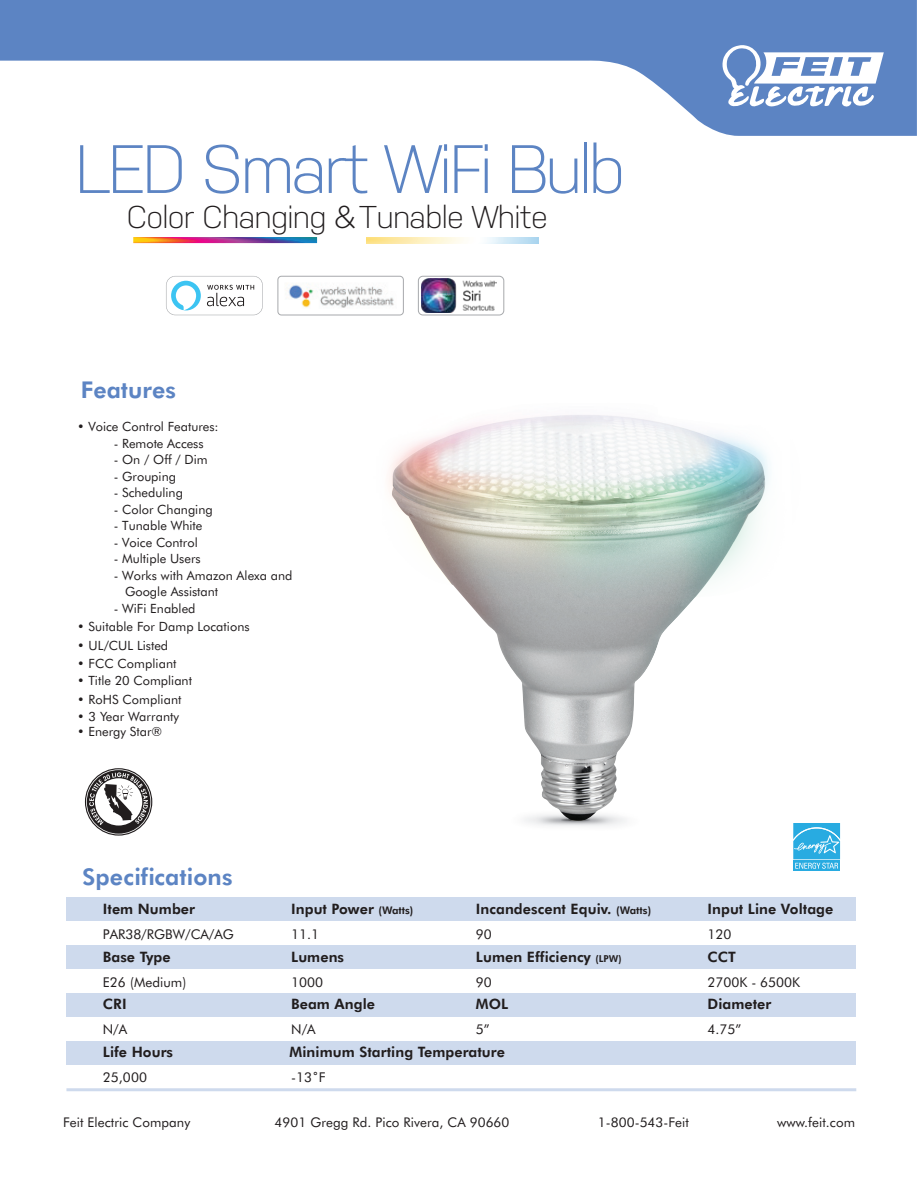
<style>
.page{position:relative;width:918px;height:1188px;background:#fff}
.page>*{position:absolute;margin:0;border:0;box-sizing:border-box;transform-origin:0 0}
.t1{font:300 68.25px "Nudista";letter-spacing:-.05em;color:#5c84c3}
.t2{font:300 31.5px "Nudista";letter-spacing:-.025em;color:#211d1e}
.t3{font:800 23.1px "Futura BT";letter-spacing:.005em;color:#5c84c3}
.t4{font:800 14.4px "Futura BT";letter-spacing:.005em;color:#211d1e}
.t5{font:13.5px "Futura BT";color:#211d1e}
.t6{font:13.35px "Futura BT";letter-spacing:.005em;color:#211d1e}
.t7{font:12.75px/16.5px "Futura BT";color:#211d1e}
.s1{font-family:"Gotham"}
.s2{font-size:10.5px}
.s3{font-size:9.6px}
</style>
<div class="page">
<hr style="left:66px;top:1088px;width:790px;height:3px;background:#5c84c3">
<div style="left:66px;top:897px;width:790px;height:24px;background:#cedaed"></div>
<div style="left:66px;top:945px;width:790px;height:24px;background:#cedaed"></div>
<div style="left:66px;top:993px;width:790px;height:24px;background:#cedaed"></div>
<div style="left:66px;top:1041px;width:790px;height:24px;background:#cedaed"></div>
<svg style="left:0;top:0;width:917px;height:136px;fill:#5c84c3"></svg>
<svg style="left:721px;top:45px;width:163px;height:63px"></svg>
<svg style="left:85px;top:768px;width:67px;height:68px"></svg>
<svg style="left:133px;top:237px;width:184px;height:6px"></svg>
<svg style="left:366px;top:237px;width:172px;height:6px"></svg>
<img style="left:277px;top:275px;width:127px;height:41px">
<div style="left:278px;top:276px;width:126px;height:39px;border:1px solid #a7a9ac;border-radius:4px"></div>
<div style="left:418px;top:276px;width:86px;height:39px;border:1px solid #a7a9ac;border-radius:5px"></div>
<svg style="left:166px;top:276px;width:97px;height:39px"></svg>
<img style="left:421px;top:278px;width:75px;height:35px">
<svg style="left:793px;top:823px;width:48px;height:48px;background:#4eb9e6"></svg>
<img style="left:389px;top:415px;width:380px;height:407px">
<h1 class="t1" style="left:75px;top:130px;width:552px">LED Smart WiFi Bulb</h1>
<h2 class="t2" style="left:127px;top:199px;width:423px">Color Changing <span class="s1">&amp;</span>Tunable White</h2>
<h3 class="t3" style="left:81px;top:376px;width:97px">Features</h3>
<p class="t7" style="left:77px;top:418px;width:143px">• Voice Control Features:</p>
<p class="t7" style="left:114px;top:435px;width:91px">- Remote Access</p>
<p class="t7" style="left:114px;top:452px;width:95px">- On / Off / Dim</p>
<p class="t7" style="left:114px;top:468px;width:64px">- Grouping</p>
<p class="t7" style="left:114px;top:485px;width:71px">- Scheduling</p>
<p class="t7" style="left:114px;top:501px;width:101px">- Color Changing</p>
<p class="t7" style="left:114px;top:518px;width:90px">- Tunable White</p>
<p class="t7" style="left:114px;top:534px;width:85px">- Voice Control</p>
<p class="t7" style="left:114px;top:550px;width:88px">- Multiple Users</p>
<p class="t7" style="left:125px;top:567px;width:169px;text-indent:-11px">- Works with Amazon Alexa and<br>Google Assistant</p>
<p class="t7" style="left:114px;top:600px;width:83px">- WiFi Enabled</p>
<p class="t7" style="left:77px;top:618px;width:174px">• Suitable For Damp Locations</p>
<p class="t7" style="left:77px;top:637px;width:93px">• UL/CUL Listed</p>
<p class="t7" style="left:77px;top:655px;width:101px">• FCC Compliant</p>
<p class="t7" style="left:77px;top:691px;width:106px">• RoHS Compliant</p>
<p class="t7" style="left:77px;top:708px;width:104px">• 3 Year Warranty</p>
<p class="t7" style="left:77px;top:723px;width:86px">• Energy Star®</p>
<p class="t7" style="left:77px;top:672px;width:116px">• Title 20 Compliant</p>
<h3 class="t3" style="left:82px;top:862px;width:152px">Specifications</h3>
<p class="t4" style="left:103px;top:900px;width:94px">Item Number</p>
<p class="t4" style="left:291px;top:900px;width:124px">Input Power <span class="s2">(Watts)</span></p>
<p class="t5" style="left:103px;top:926px;width:133px">PAR38/RGBW/CA/AG</p>
<p class="t5" style="left:291px;top:926px;width:29px">11.1</p>
<p class="t4" style="left:103px;top:948px;width:69px">Base Type</p>
<p class="t4" style="left:291px;top:948px;width:54px">Lumens</p>
<p class="t5" style="left:103px;top:974px;width:85px">E26 (Medium)</p>
<p class="t5" style="left:291px;top:974px;width:33px">1000</p>
<p class="t4" style="left:476px;top:900px;width:177px">Incandescent Equiv. <span class="s2">(Watts)</span></p>
<p class="t5" style="left:476px;top:926px;width:17px">90</p>
<p class="t4" style="left:708px;top:900px;width:127px">Input Line Voltage</p>
<p class="t5" style="left:708px;top:926px;width:26px">120</p>
<p class="t4" style="left:476px;top:948px;width:147px">Lumen Efficiency <span class="s3">(LPW)</span></p>
<p class="t4" style="left:708px;top:948px;width:30px">CCT</p>
<p class="t5" style="left:476px;top:974px;width:17px">90</p>
<p class="t5" style="left:708px;top:974px;width:94px">2700K - 6500K</p>
<p class="t4" style="left:103px;top:995px;width:25px">CRI</p>
<p class="t4" style="left:291px;top:995px;width:85px">Beam Angle</p>
<p class="t4" style="left:708px;top:995px;width:65px">Diameter</p>
<p class="t4" style="left:103px;top:1043px;width:72px">Life Hours</p>
<p class="t5" style="left:103px;top:1069px;width:46px">25,000</p>
<p class="t4" style="left:476px;top:995px;width:34px">MOL</p>
<p class="t4" style="left:290px;top:1043px;width:217px">Minimum Starting Temperature</p>
<p class="t5" style="left:291px;top:1021px;width:26px">N/A</p>
<p class="t5" style="left:103px;top:1021px;width:26px">N/A</p>
<p class="t5" style="left:476px;top:1021px;width:15px">5”</p>
<p class="t5" style="left:708px;top:1021px;width:35px">4.75”</p>
<p class="t5" style="left:291px;top:1069px;width:36px">-13˚F</p>
<p class="t6" style="left:63px;top:1114px;width:129px">Feit Electric Company</p>
<p class="t6" style="left:275px;top:1114px;width:236px">4901 Gregg Rd. Pico Rivera, CA 90660</p>
<p class="t6" style="left:598px;top:1114px;width:93px">1-800-543-Feit</p>
<p class="t6" style="left:777px;top:1114px;width:79px">www.feit.com</p>
</div>
